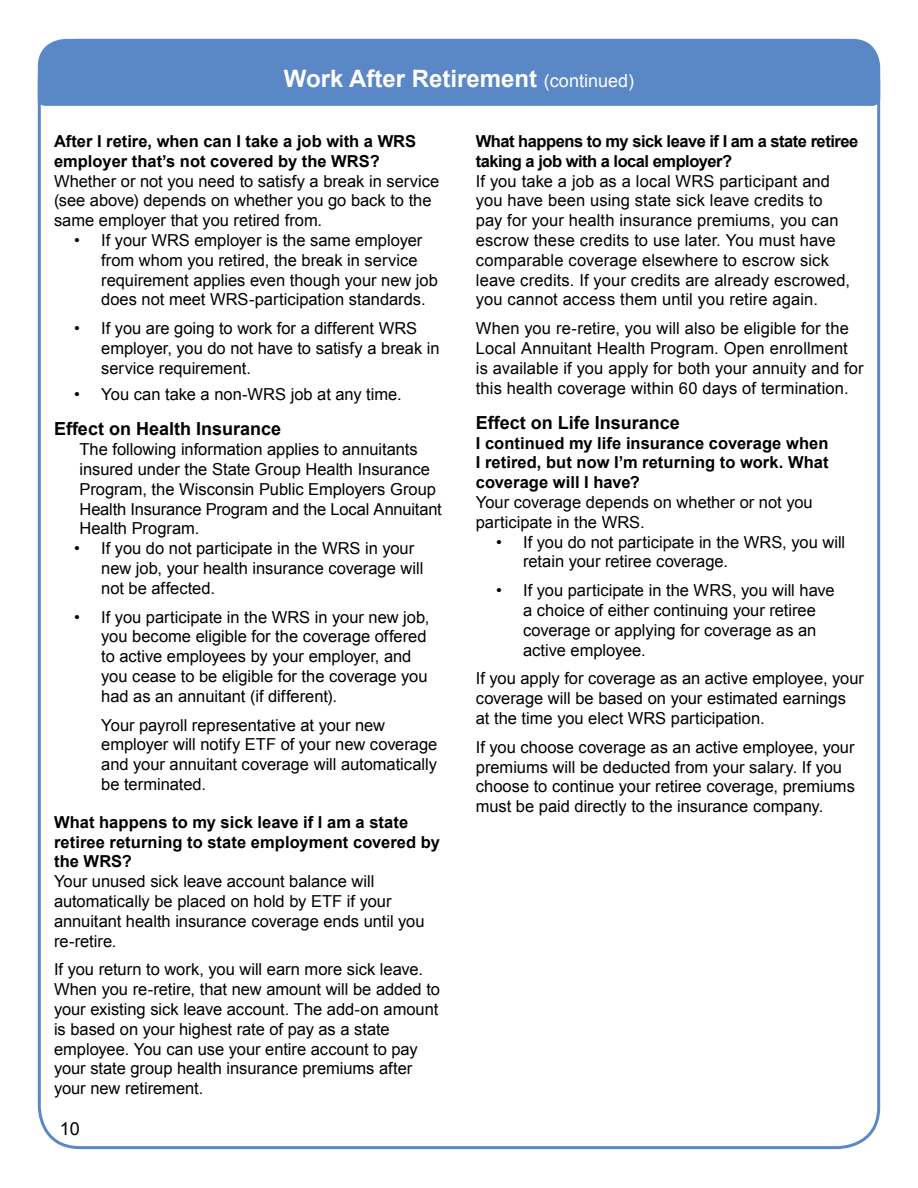
<style>
.page{position:relative;width:918px;height:1188px;background:#fff}
.page>*{position:absolute;margin:0;border:0;box-sizing:border-box;transform-origin:0 0}
.Headline{font:700 24px "Arial";color:#fff}
.Head2{font:700 18px "Arial";color:#000}
.t1{font:18px "Arial";color:#000}
.Text{font:16.5px/19.8px "Arial";color:#000}
.Head2-2{font:16.5px/19.8px "Arial";letter-spacing:-.005em;color:#000}
.Text-2{font:700 16.5px/19.8px "Arial";letter-spacing:.005em;color:#000}
.Question{font:700 16.5px/19.8px "Arial";letter-spacing:-.03em;color:#000}
.Question-2{font:700 16.5px/19.8px "Arial";color:#000}
.s1{font-weight:400;font-size:18px}
</style>
<div class="page">
<svg style="left:37px;top:38px;width:844px;height:69px;background:#6690ca"></svg>
<div style="left:101px;top:54px;width:716px;height:45px;background:#5a87c6"></div>
<p class="Headline" style="left:284px;top:62px;width:352px">Work After Retirement <span class="s1">(continued)</span></p>
<p class="Question-2" style="left:54px;top:132px;width:364px">After I retire, when can I take a job with a WRS employer that’s not covered by the WRS?</p>
<p class="Text" style="left:54px;top:171px;width:387px">Whether or not you need to satisfy a break in service (see above) depends on whether you go back to the same employer that you retired from.</p>
<p class="Text" style="left:101px;top:230px;width:338px;text-indent:-27px">• If your WRS employer is the same employer from whom you retired, the break in service requirement applies even though your new job does not meet WRS-participation standards.</p>
<p class="Text" style="left:101px;top:318px;width:340px;text-indent:-27px">• If you are going to work for a different WRS employer, you do not have to satisfy a break in service requirement.</p>
<p class="Text" style="left:74px;top:385px;width:329px">• You can take a non-WRS job at any time.</p>
<p class="Head2" style="left:54px;top:416px;width:229px">Effect on Health Insurance</p>
<p class="Head2-2" style="left:80px;top:439px;width:364px">The following information applies to annuitants insured under the State Group Health Insurance Program, the Wisconsin Public Employers Group Health Insurance Program and the Local Annuitant Health Program.</p>
<p class="Text" style="left:101px;top:538px;width:324px;text-indent:-27px">• If you do not participate in the WRS in your new job, your health insurance coverage will not be affected.</p>
<p class="Text" style="left:101px;top:607px;width:330px;text-indent:-27px">• If you participate in the WRS in your new job, you become eligible for the coverage offered to active employees by your employer, and you cease to be eligible for the coverage you had as an annuitant (if different).</p>
<p class="Text" style="left:101px;top:715px;width:338px">Your payroll representative at your new employer will notify ETF of your new coverage and your annuitant coverage will automatically be terminated.</p>
<p class="Text-2" style="left:54px;top:812px;width:387px">What happens to my sick leave if I am a state retiree returning to state employment covered by the WRS?</p>
<p class="Text" style="left:54px;top:871px;width:372px">Your unused sick leave account balance will automatically be placed on hold by ETF if your annuitant health insurance coverage ends until you re-retire.</p>
<p class="Text" style="left:54px;top:960px;width:388px">If you return to work, you will earn more sick leave.<br>When you re-retire, that new amount will be added to your existing sick leave account. The add-on amount is based on your highest rate of pay as a state employee. You can use your entire account to pay your state group health insurance premiums after your new retirement.</p>
<p class="t1" style="left:60px;top:1116px;width:22px">10</p>
<p class="Question" style="left:476px;top:132px;width:384px">What happens to my sick leave if I am a state retiree taking a job with a local employer?</p>
<p class="Text" style="left:476px;top:171px;width:376px">If you take a job as a local WRS participant and you have been using state sick leave credits to pay for your health insurance premiums, you can escrow these credits to use later. You must have comparable coverage elsewhere to escrow sick leave credits. If your credits are already escrowed, you cannot access them until you retire again.</p>
<p class="Text" style="left:476px;top:318px;width:389px">When you re-retire, you will also be eligible for the Local Annuitant Health Program. Open enrollment is available if you apply for both your annuity and for this health coverage within 60 days of termination.</p>
<p class="Head2" style="left:476px;top:410px;width:206px">Effect on Life Insurance</p>
<p class="Text-2" style="left:476px;top:433px;width:354px;text-align:justify">I continued my life insurance coverage when I retired, but now I’m returning to work. What coverage will I have?</p>
<p class="Text" style="left:476px;top:492px;width:338px">Your coverage depends on whether or not you participate in the WRS.</p>
<p class="Text" style="left:523px;top:532px;width:324px;text-indent:-27px">• If you do not participate in the WRS, you will retain your retiree coverage.</p>
<p class="Text" style="left:523px;top:580px;width:313px;text-indent:-27px">• If you participate in the WRS, you will have a choice of either continuing your retiree coverage or applying for coverage as an active employee.</p>
<p class="Text" style="left:476px;top:669px;width:390px">If you apply for coverage as an active employee, your coverage will be based on your estimated earnings<br>at the time you elect WRS participation.</p>
<p class="Text" style="left:476px;top:737px;width:381px">If you choose coverage as an active employee, your premiums will be deducted from your salary. If you choose to continue your retiree coverage, premiums must be paid directly to the insurance company.</p>
</div>
